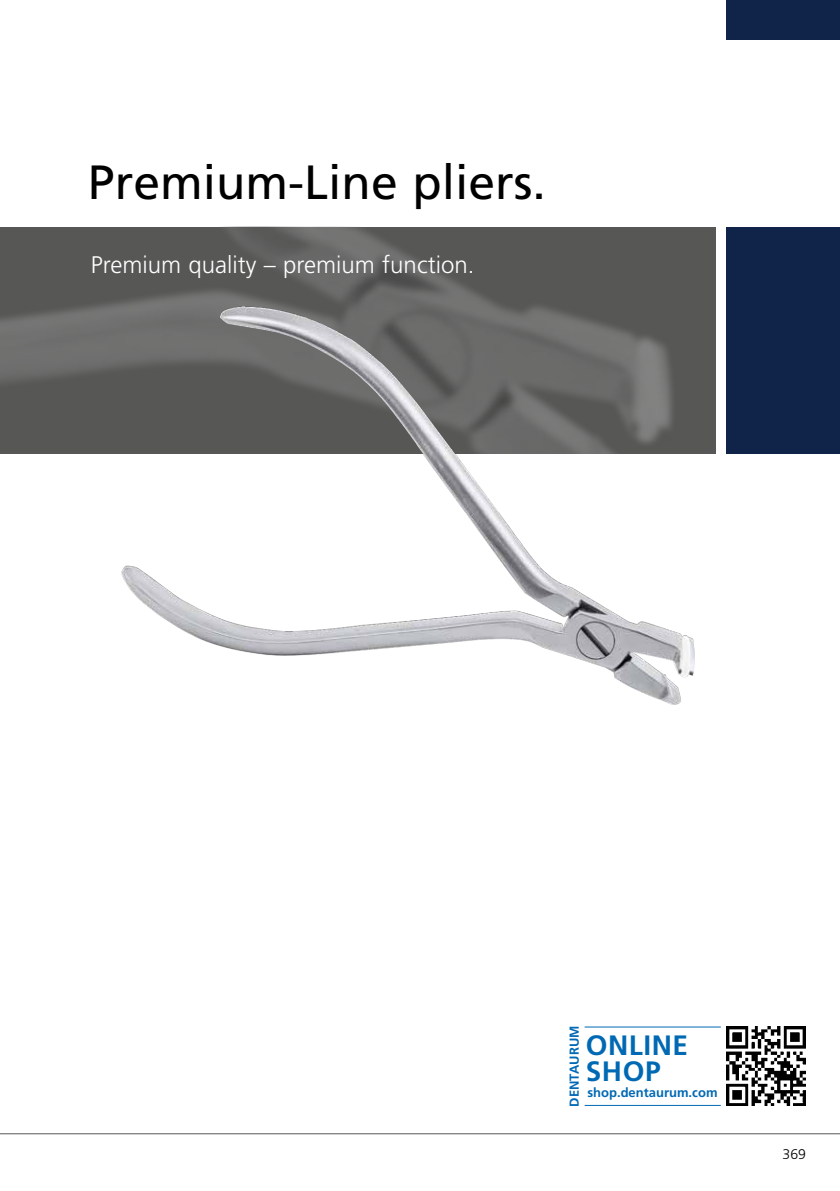
<style>
.page{position:relative;width:840px;height:1191px;background:#fff}
.page>*{position:absolute;margin:0;border:0;box-sizing:border-box;transform-origin:0 0}
.t1{font:48px "Frutiger LT Std";color:#000}
.t2{font:700 28px/26px "Frutiger LT Std";letter-spacing:.02em;color:#0069b4}
.t3{font:300 24px "Frutiger LT Std";color:#fff}
.t4{font:300 14px "Frutiger LT Std";color:#000}
.t5{font:700 13px "Frutiger LT Std";color:#0069b4}
</style>
<div class="page">
<div style="left:726px;top:0;width:113px;height:40px;background:#102449"></div>
<hr style="left:0;top:1133px;width:839px;height:1px;background:#575756">
<div style="left:726px;top:227px;width:113px;height:227px;background:#102449"></div>
<img style="left:726px;top:1026px;width:79px;height:80px">
<hr style="left:584px;top:1026px;width:136px;height:1px;background:#0069b4">
<hr style="left:584px;top:1105px;width:136px;height:1px;background:#0069b4">
<img style="left:0;top:227px;width:714px;height:227px">
<img style="left:121px;top:306px;width:573px;height:399px">
<h1 class="t1" style="left:88px;top:154px;width:459px">Premium-Line pliers.</h1>
<p class="t3" style="left:91px;top:251px;width:385px">Premium quality – premium function.</p>
<p class="t5" style="left:566px;top:1107px;width:83px;rotate:-90deg">DENTAURUM</p>
<p class="t2" style="left:585px;top:1032px;width:104px">ONLINE<br>SHOP</p>
<p class="t5" style="left:587px;top:1085px;width:131px">shop.dentaurum.com</p>
<p class="t4" style="left:782px;top:1146px;width:25px">369</p>
</div>
